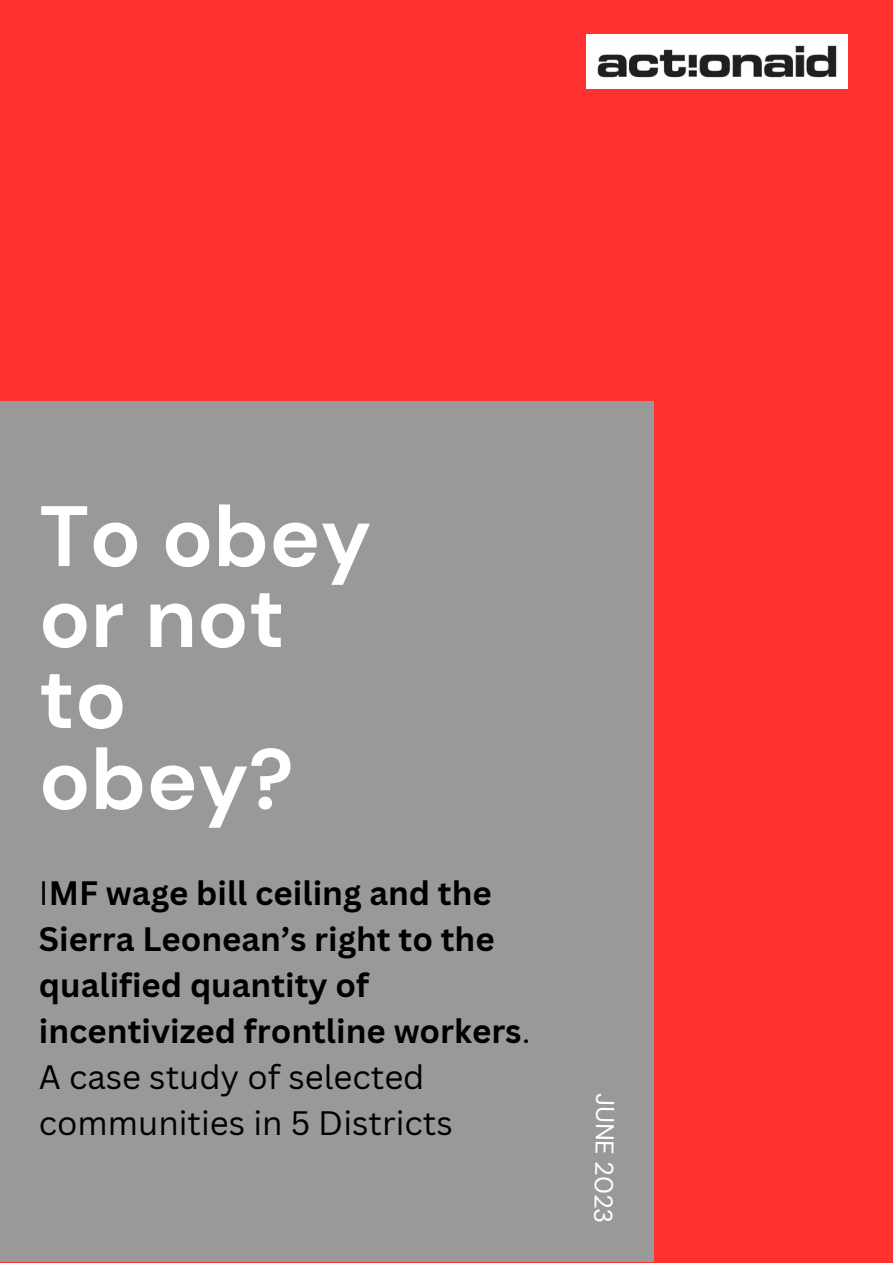
<style>
.page{position:relative;width:893px;height:1264px;background:#fff}
.page>*{position:absolute;margin:0;border:0;box-sizing:border-box;transform-origin:0 0}
.t1{font:700 85.5px/81px "DM Sans";color:#fff}
.t2{font:700 33px/46px "Canva Sans";color:#000}
.t3{font:25.5px "DM Sans";color:#fff}
.s1{font-weight:400}
</style>
<div class="page">
<div style="left:0;top:0;width:892px;height:1262px;background:#ff3131"></div>
<div style="left:0;top:401px;width:653px;height:860px;background:#9a9998"></div>
<img style="left:586px;top:35px;width:261px;height:54px">
<p class="t1" style="left:39px;top:496px;width:334px">To obey or not to obey?</p>
<p class="t2" style="left:39px;top:868px;width:493px"><span class="s1">I</span>MF wage bill ceiling and the<br>Sierra Leonean’s right to the qualified quantity of incentivized frontline workers<span class="s1">.<br>A case study of selected communities in 5 Districts</span></p>
<p class="t3" style="left:621px;top:1093px;width:131px;rotate:91deg">JUNE 2023</p>
</div>
